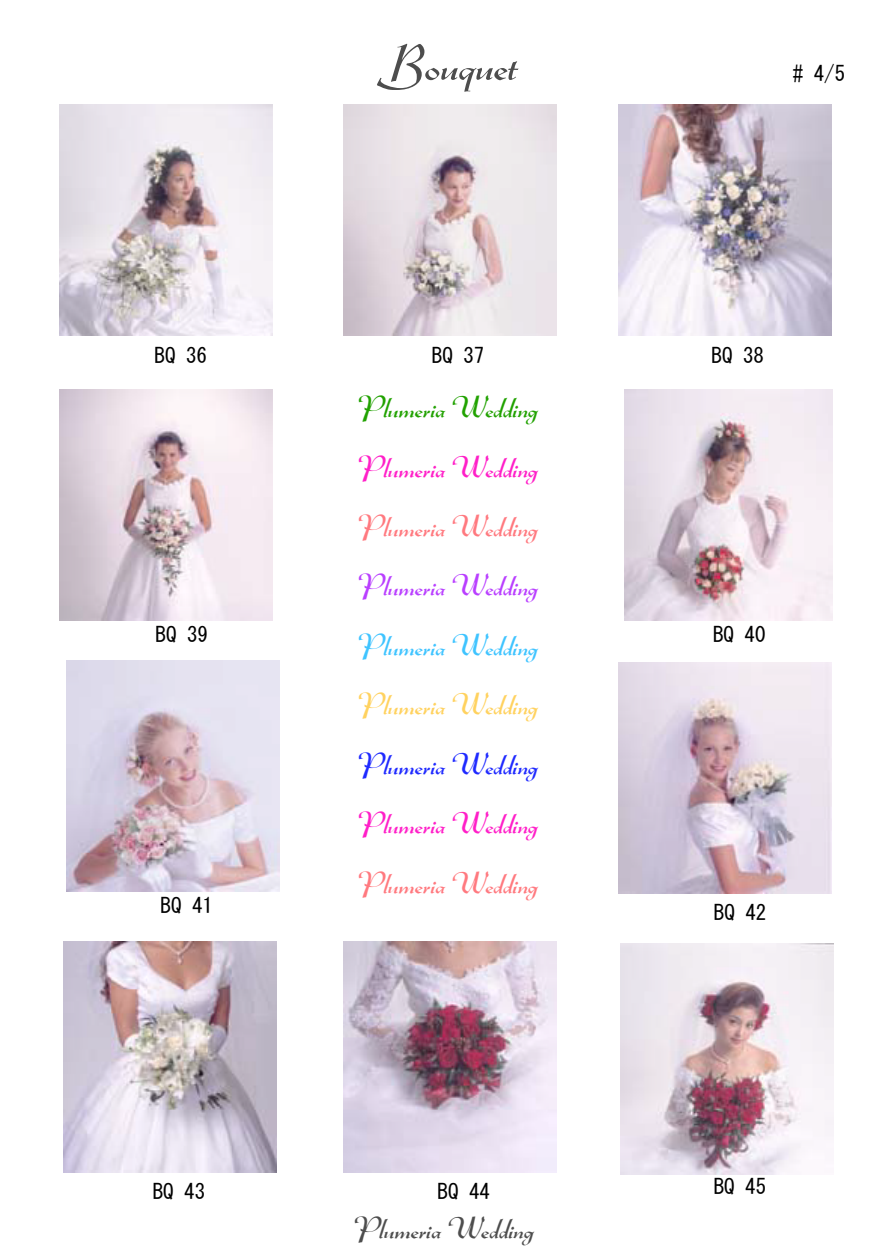
<style>
.page{position:relative;width:894px;height:1260px;background:#fff}
.page>*{position:absolute;margin:0;border:0;box-sizing:border-box;transform-origin:0 0}
.t1{font:54px "Andy Macarthur SH";color:#4d4d4d}
.t2{font:31.5px "Andy Macarthur SH";color:#ff797f}
.t3{font:31.5px "Andy Macarthur SH";color:#ff1fc8}
.t4{font:31.5px "Andy Macarthur SH";color:#4d4d4d}
.t5{font:31.5px "Andy Macarthur SH";color:#21a200}
.t6{font:31.5px "Andy Macarthur SH";color:#b93fff}
.t7{font:31.5px "Andy Macarthur SH";color:#3fc4ff}
.t8{font:31.5px "Andy Macarthur SH";color:#ffd25f}
.t9{font:31.5px "Andy Macarthur SH";color:#1f2aff}
.t10{font:21px "MS Gothic";color:#000}
</style>
<div class="page">
<img style="left:60px;top:104px;width:213px;height:231px">
<img style="left:343px;top:104px;width:213px;height:231px">
<img style="left:618px;top:104px;width:213px;height:231px">
<img style="left:60px;top:390px;width:213px;height:231px">
<img style="left:624px;top:390px;width:209px;height:231px">
<img style="left:66px;top:661px;width:213px;height:231px">
<img style="left:618px;top:663px;width:213px;height:231px">
<img style="left:64px;top:942px;width:213px;height:231px">
<img style="left:343px;top:942px;width:213px;height:231px">
<img style="left:620px;top:943px;width:213px;height:231px">
<h1 class="t1" style="left:377px;top:25px;width:143px">Bouquet</h1>
<p class="t10" style="left:793px;top:63px;width:54px"># 4/5</p>
<p class="t10" style="left:155px;top:345px;width:54px">BQ 36</p>
<p class="t10" style="left:432px;top:345px;width:54px">BQ 37</p>
<p class="t10" style="left:712px;top:345px;width:54px">BQ 38</p>
<h2 class="t5" style="left:357px;top:386px;width:183px">Plumeria Wedding</h2>
<h2 class="t3" style="left:357px;top:445px;width:183px">Plumeria Wedding</h2>
<h2 class="t2" style="left:357px;top:505px;width:183px">Plumeria Wedding</h2>
<h2 class="t6" style="left:357px;top:564px;width:183px">Plumeria Wedding</h2>
<h2 class="t7" style="left:357px;top:623px;width:183px">Plumeria Wedding</h2>
<p class="t10" style="left:156px;top:624px;width:54px">BQ 39</p>
<p class="t10" style="left:713px;top:624px;width:54px">BQ 40</p>
<h2 class="t8" style="left:357px;top:683px;width:183px">Plumeria Wedding</h2>
<h2 class="t9" style="left:357px;top:742px;width:183px">Plumeria Wedding</h2>
<p class="t10" style="left:161px;top:895px;width:54px">BQ 41</p>
<h2 class="t3" style="left:357px;top:802px;width:183px">Plumeria Wedding</h2>
<h2 class="t2" style="left:357px;top:861px;width:183px">Plumeria Wedding</h2>
<p class="t10" style="left:714px;top:902px;width:54px">BQ 42</p>
<p class="t10" style="left:153px;top:1181px;width:54px">BQ 43</p>
<p class="t10" style="left:438px;top:1181px;width:54px">BQ 44</p>
<p class="t10" style="left:714px;top:1176px;width:54px">BQ 45</p>
<h2 class="t4" style="left:353px;top:1206px;width:183px">Plumeria Wedding</h2>
</div>
